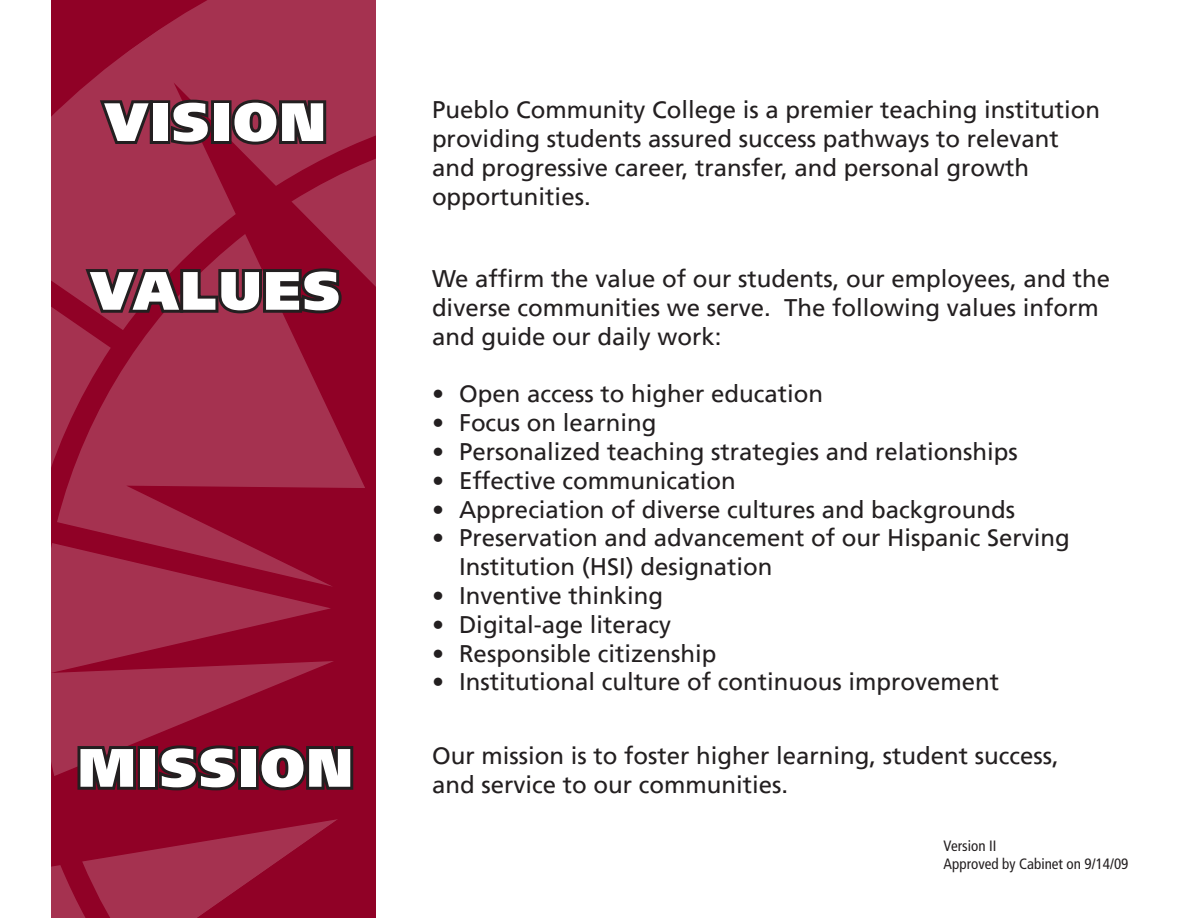
<style>
.page{position:relative;width:1188px;height:918px;background:#fff}
.page>*{position:absolute;margin:0;border:0;box-sizing:border-box;transform-origin:0 0}
.t1{font:900 54px "Frutiger LT";letter-spacing:.04em;color:#fff}
.t2{font:24px/28.8px "Frutiger LT";color:#231f20}
.t3{font:condensed 15px/18px "Frutiger LT";color:#231f20}
</style>
<div class="page">
<svg style="left:51px;top:0;width:325px;height:918px;background:#9c1d3e"></svg>
<svg style="left:96px;top:96px;width:61px;height:51px;background:#752a3e"></svg>
<div style="left:150px;top:100px;width:20px;height:44px;border:6px solid #231f20"></div>
<svg style="left:166px;top:96px;width:50px;height:52px;background:#59202f"></svg>
<div style="left:211px;top:100px;width:21px;height:44px;border:6px solid #231f20"></div>
<svg style="left:228px;top:96px;width:101px;height:53px;background:#632737"></svg>
<svg style="left:82px;top:264px;width:264px;height:53px;background:#631f31"></svg>
<svg style="left:74px;top:743px;width:65px;height:50px;background:#551727"></svg>
<div style="left:138px;top:746px;width:20px;height:44px;border:6px solid #231f20"></div>
<svg style="left:154px;top:742px;width:89px;height:52px;background:#521122"></svg>
<div style="left:238px;top:746px;width:21px;height:44px;border:6px solid #231f20"></div>
<svg style="left:255px;top:741px;width:101px;height:54px;background:#5a0f22"></svg>
<h1 class="t1" style="left:105px;top:89px;width:222px">VISION</h1>
<p class="t2" style="left:432px;top:96px;width:670px">Pueblo Community College is a premier teaching institution providing students assured success pathways to relevant and progressive career, transfer, and personal growth opportunities.</p>
<h1 class="t1" style="left:91px;top:258px;width:251px">VALUES</h1>
<p class="t2" style="left:432px;top:265px;width:680px">We affirm the value of our students, our employees, and the diverse communities we serve. The following values inform and guide our daily work:</p>
<p class="t2" style="left:432px;top:380px;width:393px">• Open access to higher education</p>
<p class="t2" style="left:432px;top:409px;width:226px">• Focus on learning</p>
<p class="t2" style="left:432px;top:437px;width:587px">• Personalized teaching strategies and relationships</p>
<p class="t2" style="left:432px;top:466px;width:305px">• Effective communication</p>
<p class="t2" style="left:432px;top:495px;width:585px">• Appreciation of diverse cultures and backgrounds</p>
<p class="t2" style="left:459px;top:524px;width:612px;text-indent:-27px">• Preservation and advancement of our Hispanic Serving<br>Institution (HSI) designation</p>
<p class="t2" style="left:432px;top:581px;width:233px">• Inventive thinking</p>
<p class="t2" style="left:432px;top:610px;width:241px">• Digital-age literacy</p>
<p class="t2" style="left:432px;top:639px;width:286px">• Responsible citizenship</p>
<p class="t2" style="left:432px;top:668px;width:569px">• Institutional culture of continuous improvement</p>
<h1 class="t1" style="left:78px;top:735px;width:276px">MISSION</h1>
<p class="t2" style="left:432px;top:742px;width:628px">Our mission is to foster higher learning, student success,</p>
<p class="t2" style="left:432px;top:770px;width:358px">and service to our communities.</p>
<p class="t3" style="left:944px;top:836px;width:186px">Version II<br>Approved by Cabinet on 9/14/09</p>
</div>
